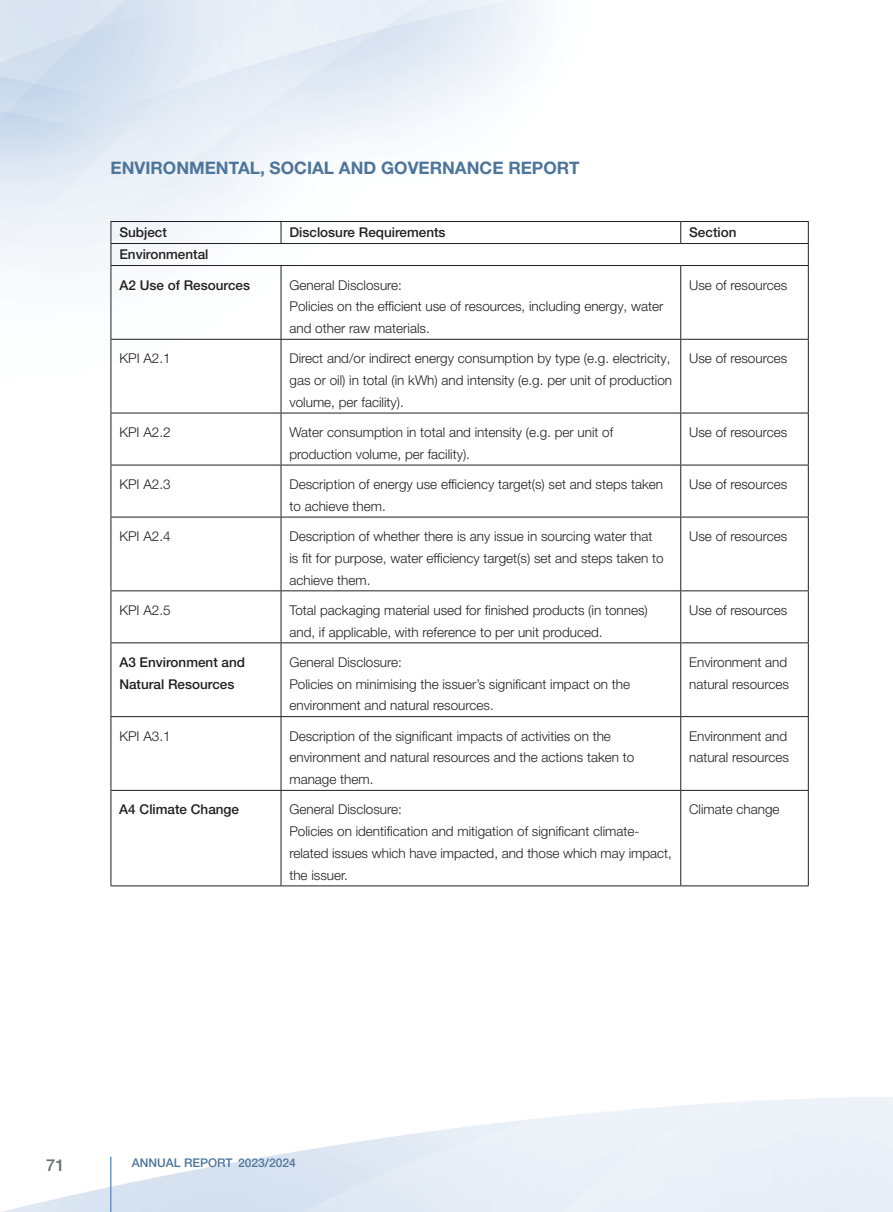
<style>
.page{position:relative;width:893px;height:1212px;background:#fff}
.page>*{position:absolute;margin:0;border:0;box-sizing:border-box;transform-origin:0 0}
.t1{font:700 17.25px "Helvetica Neue LT Pro";color:#4d759a}
.t2{font:500 16.5px "Helvetica Neue LT Pro";color:#6c6d70}
.t3{font:300 13.5px/21.8px "Helvetica Neue LT Pro";color:#231f20}
.t4{font:500 13.5px/22px "Helvetica Neue LT Pro";color:#231f20}
.t5{font:500 12px "Helvetica Neue LT Pro";color:#4d759a}
</style>
<div class="page">
<hr style="left:110px;top:1157px;width:2px;height:55px;background:#679ac8">
<hr style="left:111px;top:221px;width:170px;height:1px;background:#231f20">
<hr style="left:281px;top:221px;width:400px;height:1px;background:#231f20">
<svg style="left:281px;top:222px;width:1px;height:21px"></svg>
<hr style="left:681px;top:221px;width:128px;height:1px;background:#231f20">
<svg style="left:680px;top:222px;width:1px;height:21px"></svg>
<hr style="left:111px;top:243px;width:170px;height:1px;background:#231f20">
<hr style="left:281px;top:243px;width:400px;height:1px;background:#231f20">
<hr style="left:681px;top:243px;width:128px;height:1px;background:#231f20">
<svg style="left:111px;top:222px;width:1px;height:43px"></svg>
<svg style="left:808px;top:222px;width:1px;height:43px"></svg>
<hr style="left:111px;top:265px;width:170px;height:1px;background:#231f20">
<hr style="left:281px;top:265px;width:400px;height:1px;background:#231f20">
<hr style="left:681px;top:265px;width:128px;height:1px;background:#231f20">
<hr style="left:111px;top:266px;width:1px;height:73px;background:#231f20">
<hr style="left:281px;top:266px;width:1px;height:73px;background:#231f20">
<hr style="left:680px;top:266px;width:1px;height:73px;background:#231f20">
<hr style="left:808px;top:266px;width:1px;height:73px;background:#231f20">
<hr style="left:111px;top:339px;width:170px;height:1px;background:#231f20">
<hr style="left:111px;top:340px;width:1px;height:73px;background:#231f20">
<hr style="left:281px;top:339px;width:400px;height:1px;background:#231f20">
<hr style="left:281px;top:340px;width:1px;height:73px;background:#231f20">
<hr style="left:681px;top:339px;width:128px;height:1px;background:#231f20">
<hr style="left:680px;top:340px;width:1px;height:73px;background:#231f20">
<hr style="left:808px;top:340px;width:1px;height:73px;background:#231f20">
<hr style="left:111px;top:413px;width:170px;height:1px;background:#231f20">
<hr style="left:111px;top:413px;width:1px;height:52px;background:#231f20">
<hr style="left:281px;top:413px;width:400px;height:1px;background:#231f20">
<hr style="left:281px;top:413px;width:1px;height:52px;background:#231f20">
<hr style="left:681px;top:413px;width:128px;height:1px;background:#231f20">
<hr style="left:680px;top:413px;width:1px;height:52px;background:#231f20">
<hr style="left:808px;top:413px;width:1px;height:52px;background:#231f20">
<hr style="left:111px;top:465px;width:170px;height:1px;background:#231f20">
<hr style="left:111px;top:465px;width:1px;height:52px;background:#231f20">
<hr style="left:281px;top:465px;width:400px;height:1px;background:#231f20">
<hr style="left:281px;top:465px;width:1px;height:52px;background:#231f20">
<hr style="left:681px;top:465px;width:128px;height:1px;background:#231f20">
<hr style="left:680px;top:465px;width:1px;height:52px;background:#231f20">
<hr style="left:808px;top:465px;width:1px;height:52px;background:#231f20">
<hr style="left:111px;top:517px;width:170px;height:1px;background:#231f20">
<hr style="left:111px;top:517px;width:1px;height:73px;background:#231f20">
<hr style="left:281px;top:517px;width:400px;height:1px;background:#231f20">
<hr style="left:281px;top:517px;width:1px;height:73px;background:#231f20">
<hr style="left:681px;top:517px;width:128px;height:1px;background:#231f20">
<hr style="left:680px;top:517px;width:1px;height:73px;background:#231f20">
<hr style="left:808px;top:517px;width:1px;height:73px;background:#231f20">
<hr style="left:111px;top:590px;width:170px;height:1px;background:#231f20">
<hr style="left:111px;top:591px;width:1px;height:51px;background:#231f20">
<hr style="left:281px;top:590px;width:400px;height:1px;background:#231f20">
<hr style="left:281px;top:591px;width:1px;height:51px;background:#231f20">
<hr style="left:681px;top:590px;width:128px;height:1px;background:#231f20">
<hr style="left:680px;top:591px;width:1px;height:51px;background:#231f20">
<hr style="left:808px;top:591px;width:1px;height:51px;background:#231f20">
<hr style="left:111px;top:642px;width:170px;height:1px;background:#231f20">
<hr style="left:111px;top:643px;width:1px;height:73px;background:#231f20">
<hr style="left:281px;top:642px;width:400px;height:1px;background:#231f20">
<hr style="left:281px;top:643px;width:1px;height:73px;background:#231f20">
<hr style="left:681px;top:642px;width:128px;height:1px;background:#231f20">
<hr style="left:680px;top:643px;width:1px;height:73px;background:#231f20">
<hr style="left:808px;top:643px;width:1px;height:73px;background:#231f20">
<hr style="left:111px;top:716px;width:170px;height:1px;background:#231f20">
<hr style="left:111px;top:717px;width:1px;height:73px;background:#231f20">
<hr style="left:281px;top:716px;width:400px;height:1px;background:#231f20">
<hr style="left:281px;top:717px;width:1px;height:73px;background:#231f20">
<hr style="left:681px;top:716px;width:128px;height:1px;background:#231f20">
<hr style="left:680px;top:717px;width:1px;height:73px;background:#231f20">
<hr style="left:808px;top:717px;width:1px;height:73px;background:#231f20">
<hr style="left:111px;top:790px;width:170px;height:1px;background:#231f20">
<hr style="left:111px;top:791px;width:1px;height:94px;background:#231f20">
<hr style="left:281px;top:790px;width:400px;height:1px;background:#231f20">
<hr style="left:281px;top:791px;width:1px;height:94px;background:#231f20">
<hr style="left:681px;top:790px;width:128px;height:1px;background:#231f20">
<hr style="left:680px;top:791px;width:1px;height:94px;background:#231f20">
<hr style="left:808px;top:791px;width:1px;height:94px;background:#231f20">
<hr style="left:111px;top:885px;width:170px;height:1px;background:#231f20">
<hr style="left:281px;top:885px;width:400px;height:1px;background:#231f20">
<hr style="left:681px;top:885px;width:128px;height:1px;background:#231f20">
<p class="t1" style="left:111px;top:157px;width:470px">ENVIRONMENTAL, SOCIAL AND GOVERNANCE REPORT</p>
<p class="t4" style="left:119px;top:221px;width:91px">Subject<br>Environmental</p>
<p class="t4" style="left:290px;top:221px;width:158px">Disclosure Requirements</p>
<p class="t4" style="left:689px;top:221px;width:49px">Section</p>
<p class="t4" style="left:119px;top:274px;width:132px">A2 Use of Resources</p>
<p class="t3" style="left:289px;top:274px;width:114px">General Disclosure:</p>
<p class="t3" style="left:689px;top:274px;width:100px">Use of resources</p>
<p class="t3" style="left:289px;top:295px;width:375px">Policies on the efficient use of resources, including energy, water and other raw materials.</p>
<p class="t3" style="left:119px;top:347px;width:53px">KPI A2.1</p>
<p class="t3" style="left:289px;top:347px;width:383px">Direct and/or indirect energy consumption by type .g.e( electricity,</p>
<p class="t3" style="left:689px;top:347px;width:100px">Use of resources</p>
<p class="t3" style="left:289px;top:369px;width:384px">gas or oil) in total (in kWh) and intensity .g.e( per unit of production volume, per facility .(</p>
<p class="t3" style="left:119px;top:421px;width:53px">KPI A2.2</p>
<p class="t3" style="left:289px;top:421px;width:325px">Water consumption in total and intensity .g.e( per unit of</p>
<p class="t3" style="left:689px;top:421px;width:100px">Use of resources</p>
<p class="t3" style="left:289px;top:443px;width:182px">production volume, per facility .(</p>
<p class="t3" style="left:119px;top:473px;width:53px">KPI A2.3</p>
<p class="t3" style="left:289px;top:473px;width:375px">Description of energy use efficiency target s( ) set and steps taken</p>
<p class="t3" style="left:689px;top:473px;width:100px">Use of resources</p>
<p class="t3" style="left:289px;top:495px;width:98px">to achieve them.</p>
<p class="t3" style="left:119px;top:525px;width:53px">KPI A2.4</p>
<p class="t3" style="left:289px;top:525px;width:365px">Description of whether there is any issue in sourcing water that</p>
<p class="t3" style="left:689px;top:525px;width:100px">Use of resources</p>
<p class="t3" style="left:289px;top:547px;width:376px">is fit for purpose, water efficiency target s( ) set and steps taken to achieve them.</p>
<p class="t3" style="left:119px;top:599px;width:53px">KPI A2.5</p>
<p class="t3" style="left:289px;top:599px;width:360px">Total packaging material used for finished products (in tonnes(</p>
<p class="t3" style="left:689px;top:599px;width:100px">Use of resources</p>
<p class="t3" style="left:289px;top:621px;width:315px">and if, applicable, with reference to per unit produced.</p>
<p class="t4" style="left:119px;top:651px;width:127px">A3 Environment and<br>Natural Resources</p>
<p class="t3" style="left:289px;top:651px;width:342px">General Disclosure:<br>Policies on minimising the issuer s’ significant impact on the environment and natural resources.</p>
<p class="t3" style="left:689px;top:651px;width:101px">Environment and natural resources</p>
<p class="t3" style="left:289px;top:725px;width:323px">Description of the significant impacts of activities on the</p>
<p class="t3" style="left:119px;top:725px;width:53px">KPI A3.1</p>
<p class="t3" style="left:689px;top:725px;width:101px">Environment and natural resources</p>
<p class="t3" style="left:289px;top:746px;width:346px">environment and natural resources and the actions taken to manage them.</p>
<p class="t4" style="left:119px;top:798px;width:121px">A4 Climate Change</p>
<p class="t3" style="left:289px;top:798px;width:114px">General Disclosure:</p>
<p class="t3" style="left:289px;top:820px;width:352px">Policies on identification and mitigation of significant climate-</p>
<p class="t3" style="left:289px;top:864px;width:60px">the issuer.</p>
<p class="t3" style="left:289px;top:842px;width:384px">related issues which have impacted, and those which may impact,</p>
<p class="t3" style="left:689px;top:798px;width:92px">Climate change</p>
<p class="t2" style="left:46px;top:1155px;width:20px">71</p>
<p class="t5" style="left:132px;top:1155px;width:102px">ANNUAL REPORT</p>
<p class="t5" style="left:238px;top:1155px;width:59px">2023/2024</p>
</div>
